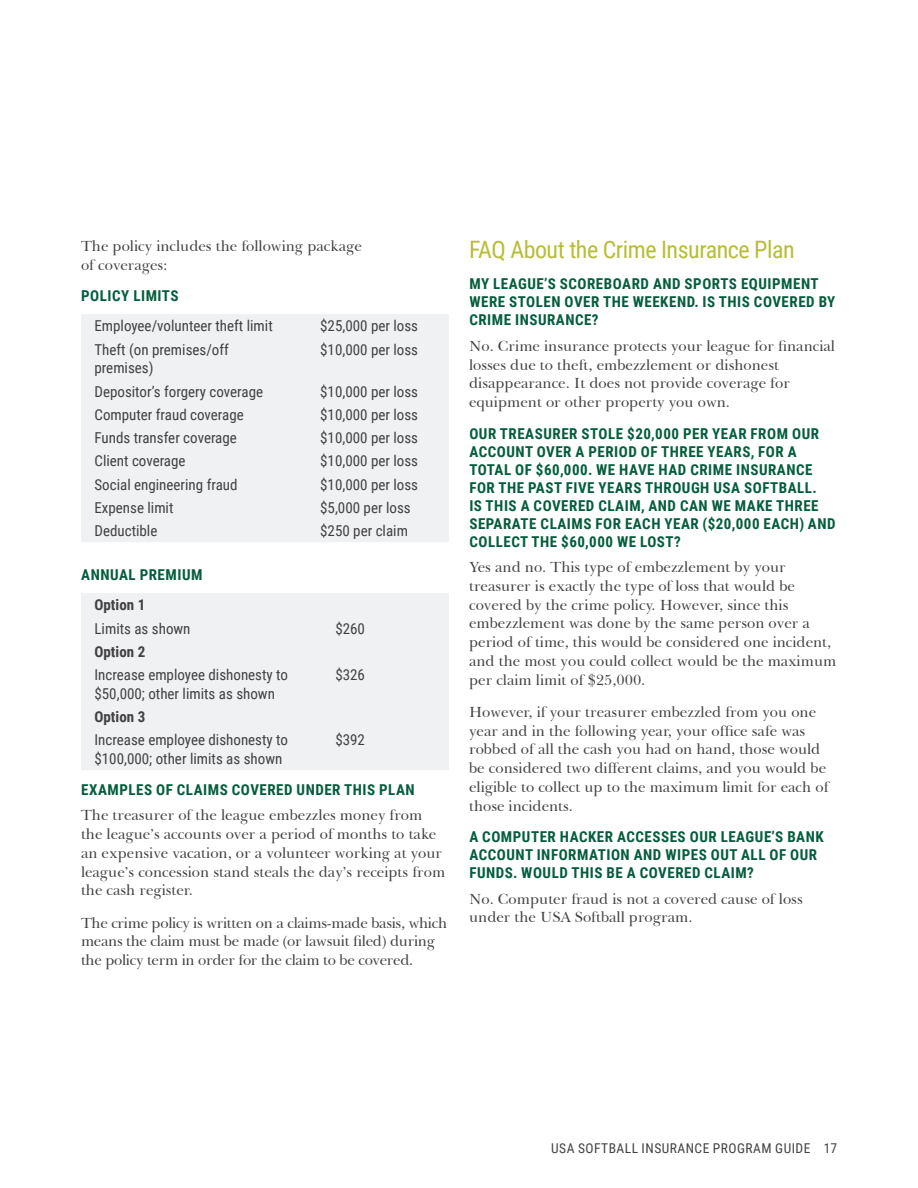
<style>
.page{position:relative;width:918px;height:1188px;background:#fff}
.page>*{position:absolute;margin:0;border:0;box-sizing:border-box;transform-origin:0 0}
.t1{font:24px "Roboto Condensed";letter-spacing:-.02em;color:#b7be34}
.t2{font:15px/18.8px "Baskerville BT";color:#414042}
.t3{font:700 15px/18px "Roboto Condensed";letter-spacing:.035em;color:#045d3c}
.t4{font:15px/18.8px "Roboto Condensed";color:#414042}
.t5{font:15px/18.8px "Baskerville BT";letter-spacing:-.02em;color:#414042}
.t6{font:700 15px "Roboto Condensed";color:#414042}
.t7{font:13.5px "Roboto Condensed";letter-spacing:.035em;color:#414042}
</style>
<div class="page">
<div style="left:81px;top:314px;width:368px;height:228px;background:#eff1f2"></div>
<div style="left:81px;top:593px;width:368px;height:177px;background:#eff1f2"></div>
<p class="t2" style="left:81px;top:237px;width:282px">The policy includes the following package of coverages:</p>
<p class="t3" style="left:81px;top:287px;width:99px">POLICY LIMITS</p>
<p class="t4" style="left:94px;top:316px;width:180px">Employee/volunteer theft limit</p>
<p class="t4" style="left:320px;top:316px;width:99px">$25,000 per loss</p>
<p class="t4" style="left:94px;top:339px;width:136px">Theft (on premises/off premises)</p>
<p class="t4" style="left:320px;top:339px;width:99px">$10,000 per loss</p>
<p class="t4" style="left:94px;top:381px;width:170px">Depositor’s forgery coverage</p>
<p class="t4" style="left:320px;top:381px;width:99px">$10,000 per loss</p>
<p class="t4" style="left:94px;top:405px;width:151px">Computer fraud coverage</p>
<p class="t4" style="left:320px;top:405px;width:99px">$10,000 per loss</p>
<p class="t4" style="left:94px;top:428px;width:144px">Funds transfer coverage</p>
<p class="t4" style="left:320px;top:428px;width:99px">$10,000 per loss</p>
<p class="t4" style="left:94px;top:451px;width:93px">Client coverage</p>
<p class="t4" style="left:320px;top:451px;width:99px">$10,000 per loss</p>
<p class="t4" style="left:94px;top:474px;width:145px">Social engineering fraud</p>
<p class="t4" style="left:320px;top:474px;width:99px">$10,000 per loss</p>
<p class="t4" style="left:94px;top:498px;width:81px">Expense limit</p>
<p class="t4" style="left:320px;top:498px;width:92px">$5,000 per loss</p>
<p class="t4" style="left:94px;top:521px;width:64px">Deductible</p>
<p class="t4" style="left:320px;top:521px;width:89px">$250 per claim</p>
<p class="t3" style="left:81px;top:566px;width:123px">ANNUAL PREMIUM</p>
<p class="t6" style="left:94px;top:595px;width:52px">Option 1</p>
<p class="t4" style="left:94px;top:618px;width:98px">Limits as shown</p>
<p class="t4" style="left:335px;top:618px;width:31px">$260</p>
<p class="t6" style="left:94px;top:641px;width:52px">Option 2</p>
<p class="t4" style="left:94px;top:665px;width:195px">Increase employee dishonesty to $50,000; other limits as shown</p>
<p class="t4" style="left:335px;top:665px;width:31px">$326</p>
<p class="t6" style="left:94px;top:706px;width:52px">Option 3</p>
<p class="t4" style="left:94px;top:730px;width:195px">Increase employee dishonesty to $100,000; other limits as shown</p>
<p class="t4" style="left:335px;top:730px;width:31px">$392</p>
<p class="t3" style="left:81px;top:780px;width:335px">EXAMPLES OF CLAIMS COVERED UNDER THIS PLAN</p>
<p class="t2" style="left:81px;top:806px;width:366px">The treasurer of the league embezzles money from the league’s accounts over a period of months to take an expensive vacation, or a volunteer working at your league’s concession stand steals the day’s receipts from the cash register.</p>
<p class="t5" style="left:81px;top:913px;width:368px">The crime policy is written on a claims-made basis, which means the claim must be made (or lawsuit filed) during the policy term in order for the claim to be covered.</p>
<h1 class="t1" style="left:469px;top:232px;width:327px">FAQ About the Crime Insurance Plan</h1>
<p class="t3" style="left:469px;top:274px;width:368px">MY LEAGUE’S SCOREBOARD AND SPORTS EQUIPMENT<br>WERE STOLEN OVER THE WEEKEND. IS THIS COVERED BY<br>CRIME INSURANCE?</p>
<p class="t2" style="left:469px;top:336px;width:368px">No. Crime insurance protects your league for financial losses due to theft, embezzlement or dishonest disappearance. It does not provide coverage for equipment or other property you own.</p>
<p class="t3" style="left:469px;top:424px;width:368px">OUR TREASURER STOLE $20,000 PER YEAR FROM OUR ACCOUNT OVER A PERIOD OF THREE YEARS, FOR A TOTAL OF $60,000. WE HAVE HAD CRIME INSURANCE FOR THE PAST FIVE YEARS THROUGH USA SOFTBALL.<br>IS THIS A COVERED CLAIM, AND CAN WE MAKE THREE SEPARATE CLAIMS FOR EACH YEAR ($20,000 EACH) AND COLLECT THE $60,000 WE LOST?</p>
<p class="t2" style="left:469px;top:558px;width:369px">Yes and no. This type of embezzlement by your treasurer is exactly the type of loss that would be covered by the crime policy. However, since this embezzlement was done by the same person over a period of time, this would be considered one incident, and the most you could collect would be the maximum per claim limit of $25,000.</p>
<p class="t2" style="left:469px;top:702px;width:361px">However, if your treasurer embezzled from you one year and in the following year, your office safe was robbed of all the cash you had on hand, those would be considered two different claims, and you would be eligible to collect up to the maximum limit for each of those incidents.</p>
<p class="t3" style="left:469px;top:827px;width:356px">A COMPUTER HACKER ACCESSES OUR LEAGUE’S BANK<br>ACCOUNT INFORMATION AND WIPES OUT ALL OF OUR<br>FUNDS. WOULD THIS BE A COVERED CLAIM?</p>
<p class="t2" style="left:469px;top:889px;width:335px">No. Computer fraud is not a covered cause of loss under the USA Softball program.</p>
<p class="t7" style="left:551px;top:1138px;width:287px">USA SOFTBALL INSURANCE PROGRAM GUIDE 17</p>
</div>
